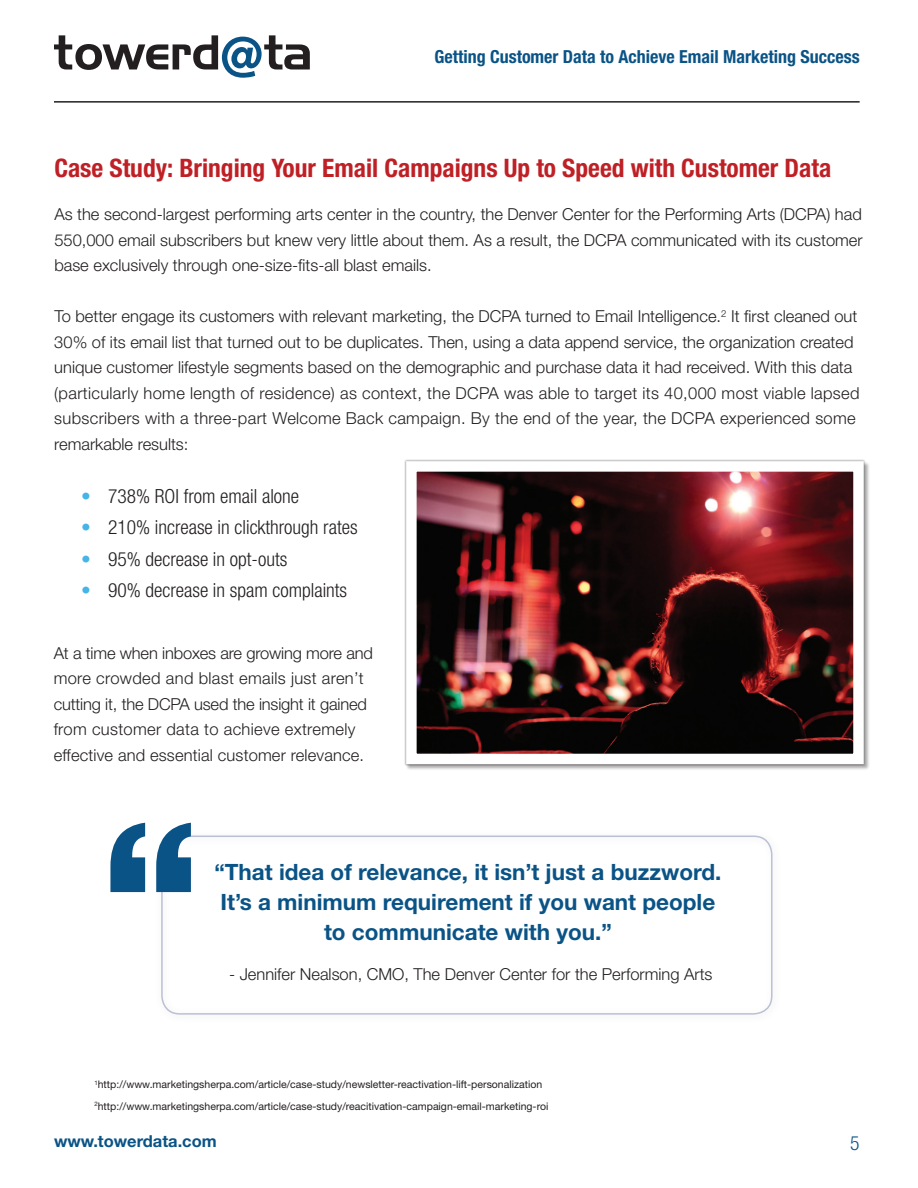
<style>
.page{position:relative;width:918px;height:1188px;background:#fff}
.page>*{position:absolute;margin:0;border:0;box-sizing:border-box;transform-origin:0 0}
.t1{font:700 condensed 25.5px "Helvetica Neue";color:#bf2025}
.t2{font:700 22.5px/30px "Helvetica Neue";color:#0a5386;text-align:center}
.t3{font:300 condensed 19.5px "Helvetica Neue";color:#231f20}
.t4{font:300 condensed 19.5px "Helvetica Neue";color:#0a5386}
.t5{font:700 condensed 18px "Helvetica Neue";color:#0a5386}
.t6{font:300 16.5px/25.5px "Helvetica Neue";color:#231f20}
.t7{font:700 16.5px "Helvetica Neue";color:#0a5386}
.t8{font:10.5px/21.6px "Helvetica Neue";color:#231f20}
.s1{color:#46b4e6}
</style>
<div class="page">
<svg style="left:54px;top:35px;width:256px;height:43px"></svg>
<hr style="left:54px;top:101px;width:806px;height:2px;background:#231f20">
<div style="left:161px;top:836px;width:612px;height:179px;border:2px solid #bac0d5;border-radius:18px"></div>
<svg style="left:110px;top:823px;width:81px;height:69px"></svg>
<div style="left:406px;top:461px;width:465px;height:310px;background:#231f20;opacity:.37"></div>
<img style="left:417px;top:472px;width:436px;height:281px">
<div style="left:406px;top:461px;width:458px;height:303px;border:10px solid #fff"></div>
<p class="t5" style="left:434px;top:46px;width:427px">Getting Customer Data to Achieve Email Marketing Success</p>
<h1 class="t1" style="left:54px;top:152px;width:778px">Case Study: Bringing Your Email Campaigns Up to Speed with Customer Data</h1>
<p class="t6" style="left:54px;top:201px;width:810px;text-align:justify">As the second-largest performing arts center in the country, the Denver Center for the Performing Arts (DCPA) had 550,000 email subscribers but knew very little about them. As a result, the DCPA communicated with its customer base exclusively through one-size-fits-all blast emails.</p>
<p class="t6" style="left:54px;top:303px;width:807px">To better engage its customers with relevant marketing, the DCPA turned to Email Intelligence.<sup>2</sup> It first cleaned out 30% of its email list that turned out to be duplicates. Then, using a data append service, the organization created unique customer lifestyle segments based on the demographic and purchase data it had received. With this data (particularly home length of residence) as context, the DCPA was able to target its 40,000 most viable lapsed subscribers with a three-part Welcome Back campaign. By the end of the year, the DCPA experienced some remarkable results:</p>
<p class="t3" style="left:81px;top:485px;width:220px"><span class="s1">•</span> 738% ROI from email alone</p>
<p class="t3" style="left:81px;top:516px;width:278px"><span class="s1">•</span> 210% increase in clickthrough rates</p>
<p class="t3" style="left:81px;top:548px;width:208px"><span class="s1">•</span> 95% decrease in opt-outs</p>
<p class="t3" style="left:81px;top:579px;width:268px"><span class="s1">•</span> 90% decrease in spam complaints</p>
<p class="t6" style="left:54px;top:640px;width:321px">At a time when inboxes are growing more and more crowded and blast emails just aren’t cutting it, the DCPA used the insight it gained from customer data to achieve extremely effective and essential customer relevance.</p>
<h2 class="t2" style="left:214px;top:857px;width:509px">“That idea of relevance, it isn’t just a buzzword.<br>It’s a minimum requirement if you want people to communicate with you.”</h2>
<p class="t6" style="left:229px;top:961px;width:485px">- Jennifer Nealson, CMO, The Denver Center for the Performing Arts</p>
<p class="t8" style="left:94px;top:1073px;width:455px"><sup>1</sup>http://www.marketingsherpa.com/article/case-study/newsletter-reactivation-lift-personalization<br><sup>2</sup>http://www.marketingsherpa.com/article/case-study/reacitivation-campaign-email-marketing-roi</p>
<p class="t7" style="left:54px;top:1131px;width:164px">www.towerdata.com</p>
<p class="t4" style="left:850px;top:1131px;width:11px">5</p>
</div>
